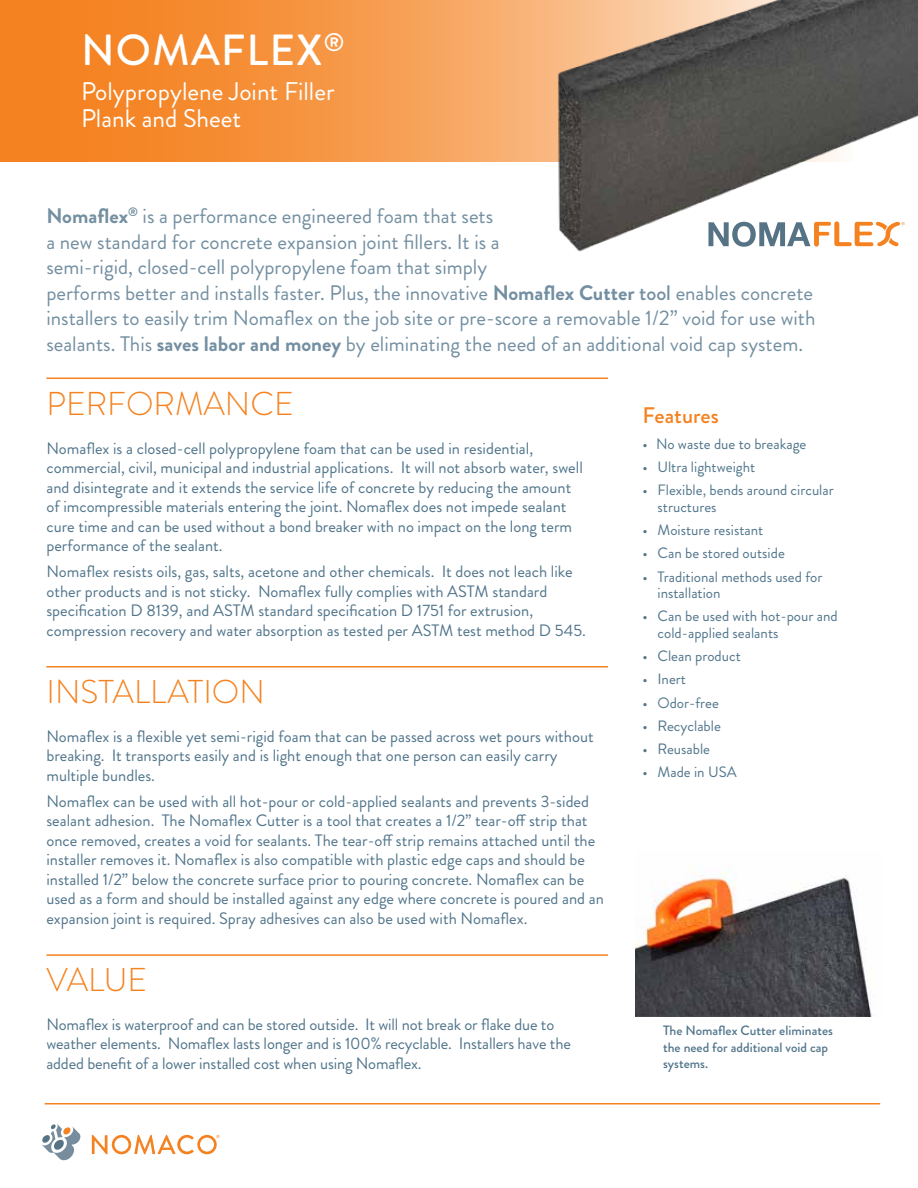
<style>
.page{position:relative;width:918px;height:1188px;background:#fff}
.page>*{position:absolute;margin:0;border:0;box-sizing:border-box;transform-origin:0 0}
.t1{font:500 43.5px "Brandon Grotesque";letter-spacing:.025em;color:#fff}
.t2{font:300 33px "Brandon Grotesque";color:#f58220}
.t3{font:25.5px/27px "Brandon Grotesque";color:#fff}
.t4{font:500 22.5px "Brandon Grotesque";color:#f58220}
.t5{font:21px/25.5px "Brandon Grotesque";color:#738fa1}
.t6{font:16.5px/19.5px "Brandon Grotesque";color:#51758b}
.t7{font:15px/16.5px "Brandon Grotesque";color:#51758b}
.t8{font:500 13.5px/16.2px "Brandon Grotesque";color:#51758b}
.s1{font-weight:700}
.s2{font-weight:500}
</style>
<div class="page">
<svg style="left:0;top:0;width:515px;height:162px;background:#f5923d"></svg>
<img style="left:515px;top:0;width:403px;height:252px">
<hr style="left:46px;top:378px;width:562px;height:1px;background:#f58220">
<hr style="left:46px;top:666px;width:562px;height:2px;background:#f58220">
<svg style="left:41px;top:1124px;width:40px;height:36px"></svg>
<svg style="left:92px;top:1135px;width:127px;height:19px"></svg>
<hr style="left:45px;top:1103px;width:835px;height:2px;background:#f58220">
<hr style="left:46px;top:954px;width:562px;height:2px;background:#f58220">
<svg style="left:708px;top:221px;width:197px;height:26px"></svg>
<img style="left:635px;top:870px;width:237px;height:147px">
<h1 class="t1" style="left:81px;top:20px;width:265px">NOMAFLEX<sup>®</sup></h1>
<h3 class="t3" style="left:81px;top:78px;width:255px">Polypropylene Joint Filler<br>Plank and Sheet</h3>
<p class="t5" style="left:46px;top:203px;width:771px"><span class="s1">Nomaflex</span><sup>®</sup> is a performance engineered foam that sets<br>a new standard for concrete expansion joint fillers. It is a<br>semi-rigid, closed-cell polypropylene foam that simply<br>performs better and installs faster. Plus, the innovative <span class="s1">Nomaflex Cutter</span> <span class="s2">tool</span> enables concrete installers to easily trim Nomaflex on the job site or pre-score a removable 1/2” void for use with sealants. This <span class="s1">saves labor and money</span> by eliminating the need of an additional void cap system.</p>
<h2 class="t2" style="left:46px;top:381px;width:249px">PERFORMANCE</h2>
<p class="t6" style="left:46px;top:438px;width:538px">Nomaflex is a closed-cell polypropylene foam that can be used in residential, commercial, civil, municipal and industrial applications. It will not absorb water, swell and disintegrate and it extends the service life of concrete by reducing the amount of imcompressible materials entering the joint. Nomaflex does not impede sealant cure time and can be used without a bond breaker with no impact on the long term performance of the sealant.</p>
<p class="t6" style="left:46px;top:562px;width:541px">Nomaflex resists oils, gas, salts, acetone and other chemicals. It does not leach like other products and is not sticky. Nomaflex fully complies with ASTM standard specification D 8139, and ASTM standard specification D 1751 for extrusion, compression recovery and water absorption as tested per ASTM test method D 545.</p>
<h2 class="t2" style="left:46px;top:669px;width:220px">INSTALLATION</h2>
<p class="t6" style="left:46px;top:726px;width:549px">Nomaflex is a flexible yet semi-rigid foam that can be passed across wet pours without breaking. It transports easily and is light enough that one person can easily carry multiple bundles.</p>
<p class="t6" style="left:46px;top:792px;width:559px">Nomaflex can be used with all hot-pour or cold-applied sealants and prevents 3-sided sealant adhesion. The Nomaflex Cutter is a tool that creates a 1/2” tear-off strip that once removed, creates a void for sealants. The tear-off strip remains attached until the installer removes it. Nomaflex is also compatible with plastic edge caps and should be installed 1/2” below the concrete surface prior to pouring concrete. Nomaflex can be used as a form and should be installed against any edge where concrete is poured and an expansion joint is required. Spray adhesives can also be used with Nomaflex.</p>
<h2 class="t2" style="left:46px;top:957px;width:102px">VALUE</h2>
<p class="t6" style="left:46px;top:1014px;width:526px">Nomaflex is waterproof and can be stored outside. It will not break or flake due to weather elements. Nomaflex lasts longer and is 100% recyclable. Installers have the added benefit of a lower installed cost when using Nomaflex.</p>
<h3 class="t4" style="left:643px;top:400px;width:78px">Features</h3>
<p class="t7" style="left:643px;top:436px;width:165px">• No waste due to breakage</p>
<p class="t7" style="left:643px;top:459px;width:114px">• Ultra lightweight</p>
<p class="t7" style="left:658px;top:482px;width:178px;text-indent:-15px">• Flexible, bends around circular structures</p>
<p class="t7" style="left:643px;top:522px;width:122px">• Moisture resistant</p>
<p class="t7" style="left:643px;top:545px;width:144px">• Can be stored outside</p>
<p class="t7" style="left:658px;top:568px;width:166px;text-indent:-15px">• Traditional methods used for installation</p>
<p class="t7" style="left:658px;top:608px;width:182px;text-indent:-15px">• Can be used with hot-pour and cold-applied sealants</p>
<p class="t7" style="left:643px;top:648px;width:100px">• Clean product</p>
<p class="t7" style="left:643px;top:671px;width:45px">• Inert</p>
<p class="t7" style="left:643px;top:694px;width:78px">• Odor-free</p>
<p class="t7" style="left:643px;top:718px;width:80px">• Recyclable</p>
<p class="t7" style="left:643px;top:741px;width:69px">• Reusable</p>
<p class="t7" style="left:643px;top:764px;width:96px">• Made in USA</p>
<p class="t8" style="left:663px;top:1023px;width:171px">The Nomaflex Cutter eliminates the need for additional void cap systems.</p>
</div>
